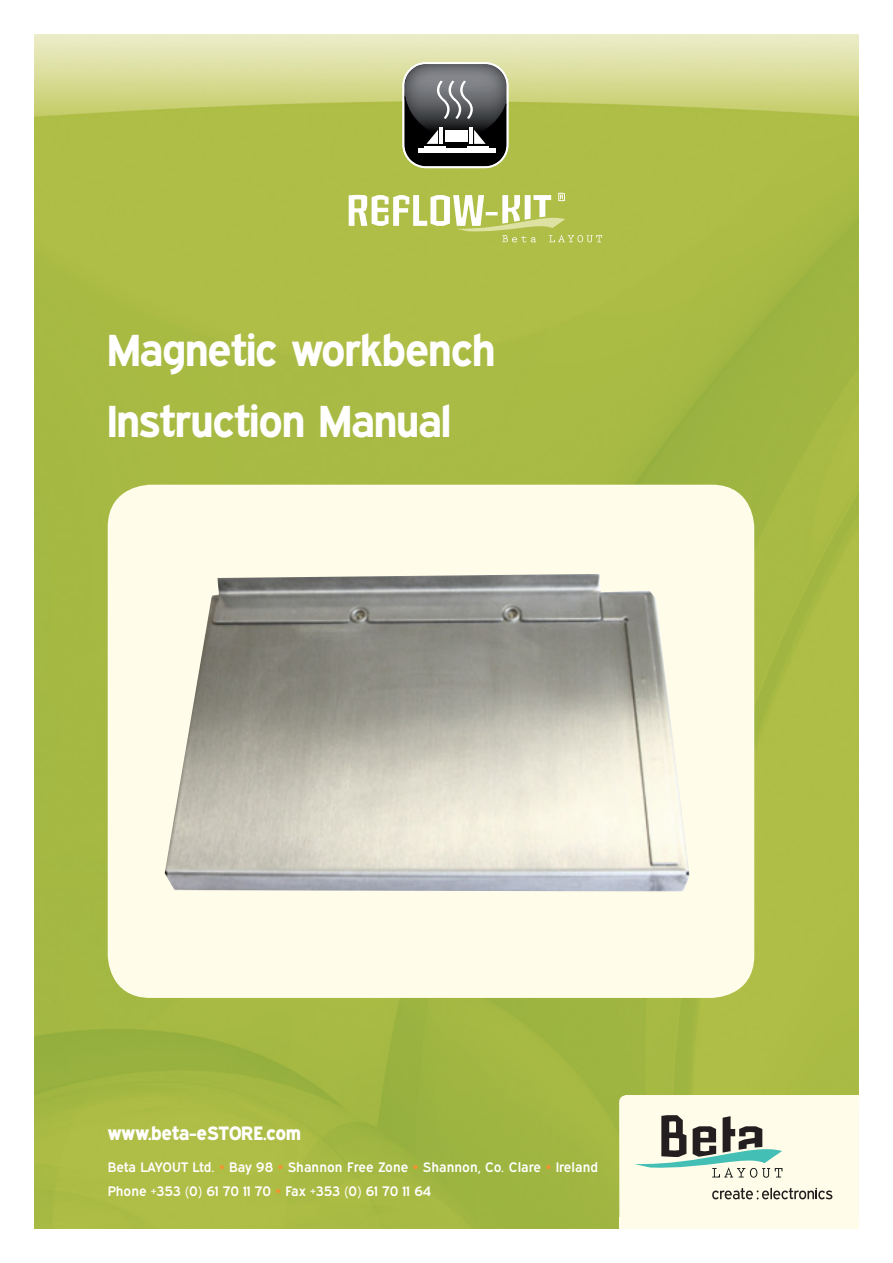
<style>
.page{position:relative;width:893px;height:1263px;background:#fff}
.page>*{position:absolute;margin:0;border:0;box-sizing:border-box;transform-origin:0 0}
.t1{font:700 45px "Expressway Rg";color:#fff}
.t2{font:19.5px "Expressway Xb";color:#fff}
.t3{font:13.8px "Expressway Sb";color:#fff}
.s1{color:#f69230}
</style>
<div class="page">
<img style="left:34px;top:34px;width:825px;height:1195px">
<div style="left:619px;top:1095px;width:240px;height:134px;background:#fffde9;border-radius:8px"></div>
<div style="left:108px;top:485px;width:646px;height:513px;background:#fffde9;border-radius:43px"></div>
<svg style="left:402px;top:62px;width:107px;height:106px;background:#686967"></svg>
<svg style="left:349px;top:193px;width:253px;height:49px"></svg>
<img style="left:165px;top:574px;width:524px;height:317px">
<div style="left:619px;top:1217px;width:11px;height:12px;background:#fffde9"></div>
<div style="left:848px;top:1217px;width:11px;height:12px;background:#fffde9"></div>
<div style="left:848px;top:1095px;width:11px;height:11px;background:#fffde9"></div>
<svg style="left:712px;top:1187px;width:120px;height:12px"></svg>
<svg style="left:634px;top:1115px;width:148px;height:63px"></svg>
<p class="t1" style="left:108px;top:323px;width:388px">Magnetic workbench</p>
<p class="t1" style="left:108px;top:394px;width:345px">Instruction Manual</p>
<p class="t2" style="left:108px;top:1121px;width:195px">www.beta-eSTORE.com</p>
<p class="t3" style="left:108px;top:1159px;width:492px">Beta LAYOUT Ltd. <span class="s1">•</span> Bay 98 <span class="s1">•</span> Shannon Free Zone <span class="s1">•</span> Shannon, Co. Clare <span class="s1">•</span> Ireland</p>
<p class="t3" style="left:108px;top:1183px;width:325px">Phone +353 (0) 61 70 11 70 <span class="s1">•</span> Fax +353 (0) 61 70 11 64</p>
</div>
